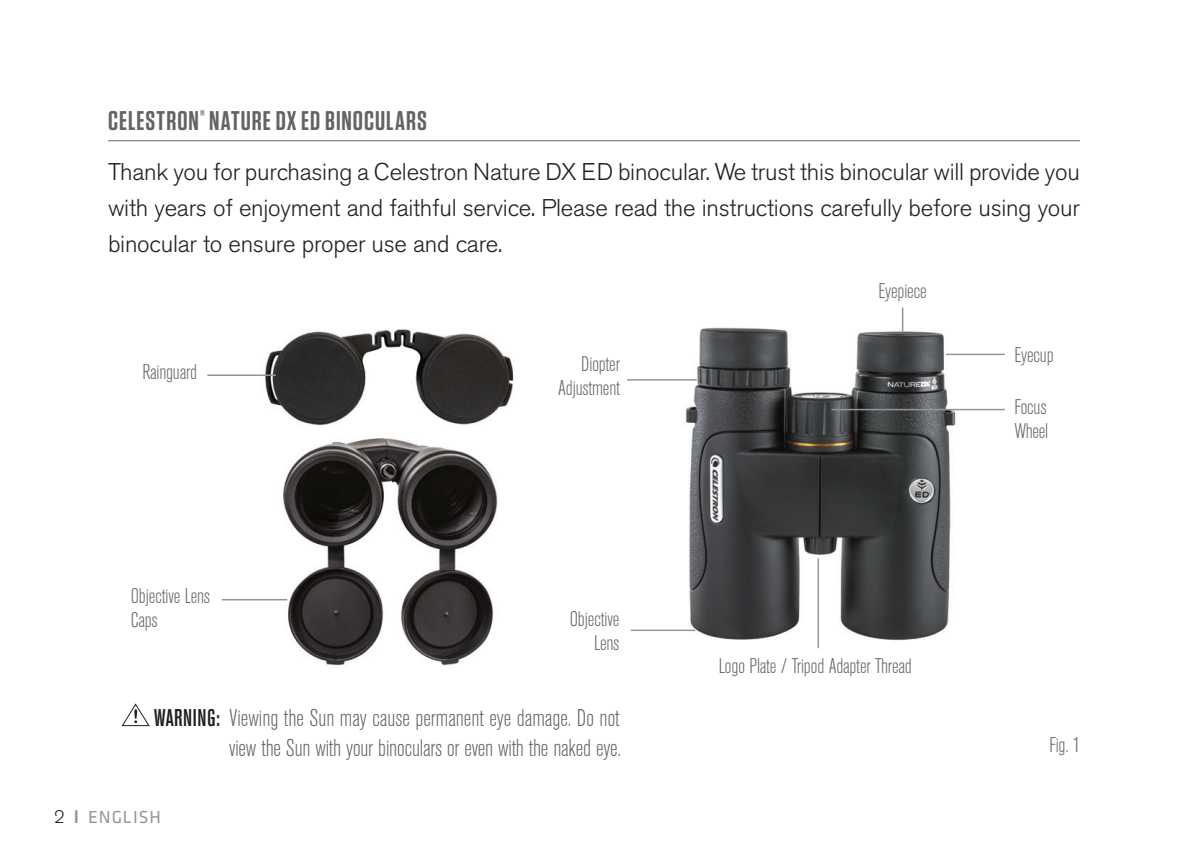
<style>
.page{position:relative;width:1188px;height:864px;background:#fff}
.page>*{position:absolute;margin:0;border:0;box-sizing:border-box;transform-origin:0 0}
.t1{font:600 27px "Tungsten";letter-spacing:.035em;color:#636366}
.t2{font:300 24px/36px "Akzidenz Grotesk BE";letter-spacing:-.01em;color:#231f20;text-align:justify}
.t3{font:300 condensed 24px/30px "Akzidenz Grotesk BE";color:#636366;text-align:right}
.t4{font:300 condensed 21px/24px "Akzidenz Grotesk BE";letter-spacing:-.01em;color:#636366}
.t5{font:18px "Klavika Basic";letter-spacing:.05em;color:#939598}
.s1{font-weight:500;color:#231f20}
.s2{font-family:"Akzidenz Grotesk BE";font-weight:300;color:#231f20}
.s3{font-family:"Akzidenz Grotesk BE";font-weight:500}
</style>
<div class="page">
<hr style="left:108px;top:140px;width:972px;height:1px;background:#636366">
<img style="left:221px;top:307px;width:784px;height:359px">
<hr style="left:222px;top:599px;width:65px;height:1px;background:#939598">
<hr style="left:207px;top:374px;width:69px;height:2px;background:#939598">
<svg style="left:121px;top:703px;width:29px;height:23px"></svg>
<hr style="left:946px;top:354px;width:59px;height:1px;background:#939598">
<svg style="left:902px;top:308px;width:1px;height:23px"></svg>
<hr style="left:832px;top:409px;width:173px;height:1px;background:#939598">
<hr style="left:631px;top:630px;width:64px;height:1px;background:#939598">
<hr style="left:627px;top:379px;width:70px;height:2px;background:#939598">
<hr style="left:818px;top:558px;width:1px;height:90px;background:#939598">
<p class="t1" style="left:108px;top:106px;width:320px">CELESTRON<sup>®</sup> NATURE DX ED BINOCULARS</p>
<p class="t2" style="left:108px;top:154px;width:974px">Thank you for purchasing a Celestron Nature DX ED binocular. We trust this binocular will provide you with years of enjoyment and faithful service. Please read the instructions carefully before using your binocular to ensure proper use and care.</p>
<p class="t4" style="left:142px;top:361px;width:56px">Rainguard</p>
<p class="t4" style="left:131px;top:585px;width:81px">Objective Lens<br>Caps</p>
<p class="t4" style="left:558px;top:353px;width:63px;text-align:right">Diopter<br>Adjustment</p>
<p class="t4" style="left:570px;top:608px;width:51px;text-align:right">Objective<br>Lens</p>
<p class="t3" style="left:154px;top:703px;width:468px"><span class="s1">WARNING:</span> Viewing the Sun may cause permanent eye damage. Do not view the Sun with your binoculars or even with the naked eye.</p>
<p class="t5" style="left:54px;top:805px;width:108px"><span class="s2">2</span> <span class="s3">I</span> ENGLISH</p>
<p class="t4" style="left:879px;top:279px;width:50px">Eyepiece</p>
<p class="t4" style="left:719px;top:655px;width:194px">Logo Plate / Tripod Adapter Thread</p>
<p class="t4" style="left:1014px;top:344px;width:41px">Eyecup</p>
<p class="t4" style="left:1014px;top:396px;width:35px">Focus<br>Wheel</p>
<p class="t4" style="left:1049px;top:733px;width:32px">Fig. 1</p>
</div>
